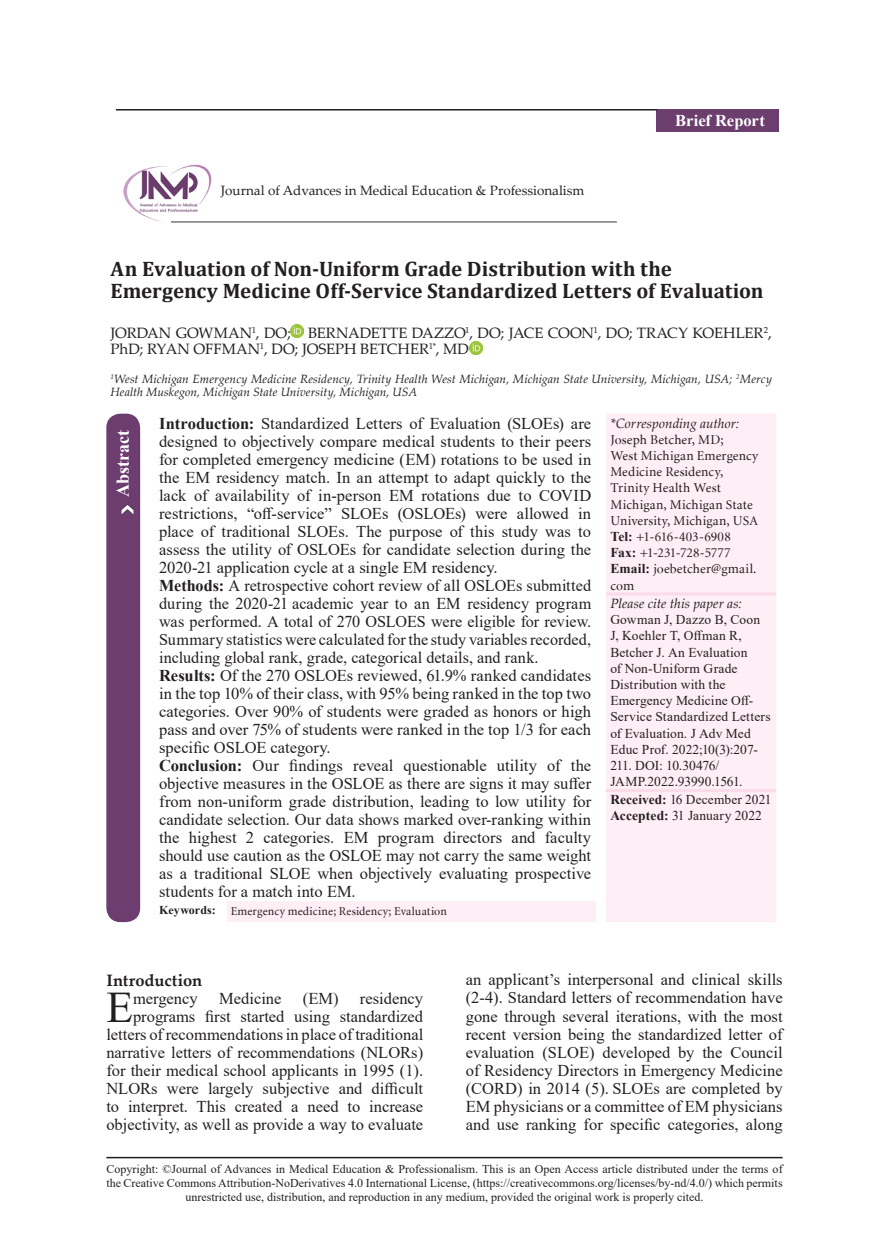
<style>
.page{position:relative;width:889px;height:1242px;background:#fff}
.page>*{position:absolute;margin:0;border:0;box-sizing:border-box;transform-origin:0 0}
.t1{font:43.65px "Times New Roman";color:#231f20}
.t2{font:700 21px/22.6px "Cambria";letter-spacing:.005em;color:#231f20}
.t3{font:700 18px "Times New Roman";letter-spacing:-.005em;color:#fff}
.t4{font:16.5px/18px "Times New Roman";color:#231f20}
.t5{font:700 16.5px "Palatino Linotype";color:#231f20}
.t6{font:700 16.5px "Times New Roman";color:#fff}
.t7{font:15px/16.5px "Palatino Linotype";letter-spacing:-.005em;color:#231f20}
.t8{font:13.5px/16.2px "Times New Roman";letter-spacing:.005em;color:#231f20}
.t9{font:13.5px/16.2px "Minion Cyrillic";letter-spacing:.01em;color:#231f20}
.t10{font:13.5px "Palatino Linotype";color:#231f20}
.t11{font:italic 13.5px "Palatino Linotype";letter-spacing:.005em;color:#231f20}
.t12{font:12px/14.4px "Times New Roman";color:#231f20;text-align:center}
.t13{font:italic 12px/12.9px "Palatino Linotype";letter-spacing:.005em;color:#231f20}
.t14{font:12px "Minion Cyrillic";letter-spacing:.015em;color:#231f20}
.s1{font-weight:700}
.s2{font-family:"Times New Roman";font-weight:700}
</style>
<div class="page">
<hr style="left:106px;top:1156px;width:676px;height:2px;background:#231f20">
<div style="left:656px;top:109px;width:123px;height:23px;background:#6b3e6e"></div>
<hr style="left:116px;top:109px;width:541px;height:1px;background:#231f20">
<hr style="left:171px;top:221px;width:446px;height:2px;background:#76787b">
<img style="left:123px;top:164px;width:88px;height:59px">
<div style="left:606px;top:414px;width:170px;height:508px;background:#fdeff5"></div>
<div style="left:226px;top:901px;width:369px;height:21px;background:#fdeff5"></div>
<hr style="left:606px;top:789px;width:170px;height:3px;background:#fadbe8">
<hr style="left:606px;top:592px;width:170px;height:3px;background:#fadbe8">
<svg style="left:291px;top:325px;width:13px;height:13px"></svg>
<svg style="left:469px;top:341px;width:13px;height:13px"></svg>
<div style="left:107px;top:414px;width:32px;height:507px;background:#6c3d6e;border-radius:14px"></div>
<div style="left:106px;top:414px;width:34px;height:508px;border:2px solid #6b3e6e;border-radius:14px"></div>
<img style="left:121px;top:504px;width:13px;height:9px">
<p class="t10" style="left:221px;top:181px;width:365px">Journal of Advances in Medical Education &amp; Professionalism</p>
<p class="t6" style="left:675px;top:108px;width:91px">Brief Report</p>
<p class="t2" style="left:111px;top:257px;width:654px">An Evaluation of Non-Uniform Grade Distribution with the<br>Emergency Medicine Off-Service Standardized Letters of Evaluation</p>
<p class="t7" style="left:111px;top:324px;width:663px">JORDAN GOWMAN<sup>1</sup>, DO; BERNADETTE DAZZO<sup>1</sup>, DO; JACE COON<sup>1</sup>, DO; TRACY KOEHLER<sup>2</sup>,<br>PhD; RYAN OFFMAN<sup>1</sup>, DO; JOSEPH BETCHER<sup>1*</sup>, MD</p>
<p class="t13" style="left:111px;top:372px;width:663px"><sup>1</sup>West Michigan Emergency Medicine Residency, Trinity Health West Michigan, Michigan State University, Michigan, USA; <sup>2</sup>Mercy<br>Health Muskegon, Michigan State University, Michigan, USA</p>
<p class="t4" style="left:159px;top:414px;width:434px"><span class="s1">Introduction:</span> Standardized Letters of Evaluation (SLOEs) are designed to objectively compare medical students to their peers for completed emergency medicine (EM) rotations to be used in the EM residency match. In an attempt to adapt quickly to the lack of availability of in-person EM rotations due to COVID restrictions, “off-service” SLOEs (OSLOEs) were allowed in place of traditional SLOEs. The purpose of this study was to assess the utility of OSLOEs for candidate selection during the 2020-21 application cycle at a single EM residency.<br><span class="s1">Methods:</span> A retrospective cohort review of all OSLOEs submitted during the 2020-21 academic year to an EM residency program was performed. A total of 270 OSLOES were eligible for review.<br>Summary statistics were calculated for the study variables recorded, including global rank, grade, categorical details, and rank.<br><span class="s1">Results:</span> Of the 270 OSLOEs reviewed, 61.9% ranked candidates in the top 10% of their class, with 95% being ranked in the top two categories. Over 90% of students were graded as honors or high pass and over 75% of students were ranked in the top 1/3 for each specific OSLOE category.<br><span class="s1">Conclusion:</span> Our findings reveal questionable utility of the objective measures in the OSLOE as there are signs it may suffer from non-uniform grade distribution, leading to low utility for candidate selection. Our data shows marked over-ranking within the highest 2 categories. EM program directors and faculty should use caution as the OSLOE may not carry the same weight as a traditional SLOE when objectively evaluating prospective students for a match into EM.</p>
<p class="t11" style="left:610px;top:413px;width:130px">*Corresponding author:</p>
<p class="t3" style="left:110px;top:496px;width:68px;rotate:-90deg">Abstract</p>
<p class="t9" style="left:610px;top:431px;width:149px">Joseph Betcher, MD;<br>West Michigan Emergency<br>Medicine Residency,<br>Trinity Health West<br>Michigan, Michigan State<br>University, Michigan, USA<br><span class="s2">Tel:</span> +1-616-403-6908<br><span class="s2">Fax:</span> +1-231-728-5777<br><span class="s2">Email:</span> joebetcher@gmail. com</p>
<p class="t11" style="left:610px;top:594px;width:133px">Please cite this paper as:</p>
<p class="t8" style="left:610px;top:611px;width:162px">Gowman J, Dazzo B, Coon<br>J, Koehler T, Offman R,<br>Betcher J. An Evaluation<br>of Non-Uniform Grade<br>Distribution with the<br>Emergency Medicine Off-<br>Service Standardized Letters of Evaluation. J Adv Med<br>Educ Prof. 2022;10(3):207-<br>211. DOI: 10.30476/<br>JAMP.2022.93990.1561.</p>
<p class="t8" style="left:610px;top:791px;width:162px"><span class="s1">Received:</span> 16 December 2021<br><span class="s1">Accepted:</span> 31 January 2022</p>
<p class="t14" style="left:159px;top:904px;width:289px"><span class="s2">Keywords:</span> Emergency medicine; Residency; Evaluation</p>
<p class="t5" style="left:106px;top:968px;width:97px">Introduction</p>
<h1 class="t1" style="left:106px;top:976px;width:28px">E</h1>
<p class="t4" style="left:133px;top:989px;width:66px">mergency</p>
<p class="t4" style="left:219px;top:989px;width:64px">Medicine</p>
<p class="t4" style="left:303px;top:989px;width:37px">(EM)</p>
<p class="t4" style="left:106px;top:989px;width:318px;text-align:right">residency<br>programs first started using standardized letters of recommendations in place of traditional narrative letters of recommendations (NLORs) for their medical school applicants in 1995 (1).<br>NLORs were largely subjective and difficult to interpret. This created a need to increase objectivity, as well as provide a way to evaluate</p>
<p class="t4" style="left:466px;top:970px;width:318px;text-align:justify">an applicant’s interpersonal and clinical skills (2-4). Standard letters of recommendation have gone through several iterations, with the most recent version being the standardized letter of evaluation (SLOE) developed by the Council of Residency Directors in Emergency Medicine (CORD) in 2014 (5). SLOEs are completed by EM physicians or a committee of EM physicians and use ranking for specific categories, along</p>
<p class="t12" style="left:106px;top:1161px;width:678px">Copyright: ©Journal of Advances in Medical Education &amp; Professionalism. This is an Open Access article distributed under the terms of the Creative Commons Attribution-NoDerivatives 4.0 International License, (https://creativecommons.org/licenses/by-nd/4.0/) which permits unrestricted use, distribution, and reproduction in any medium, provided the original work is properly cited.</p>
</div>
